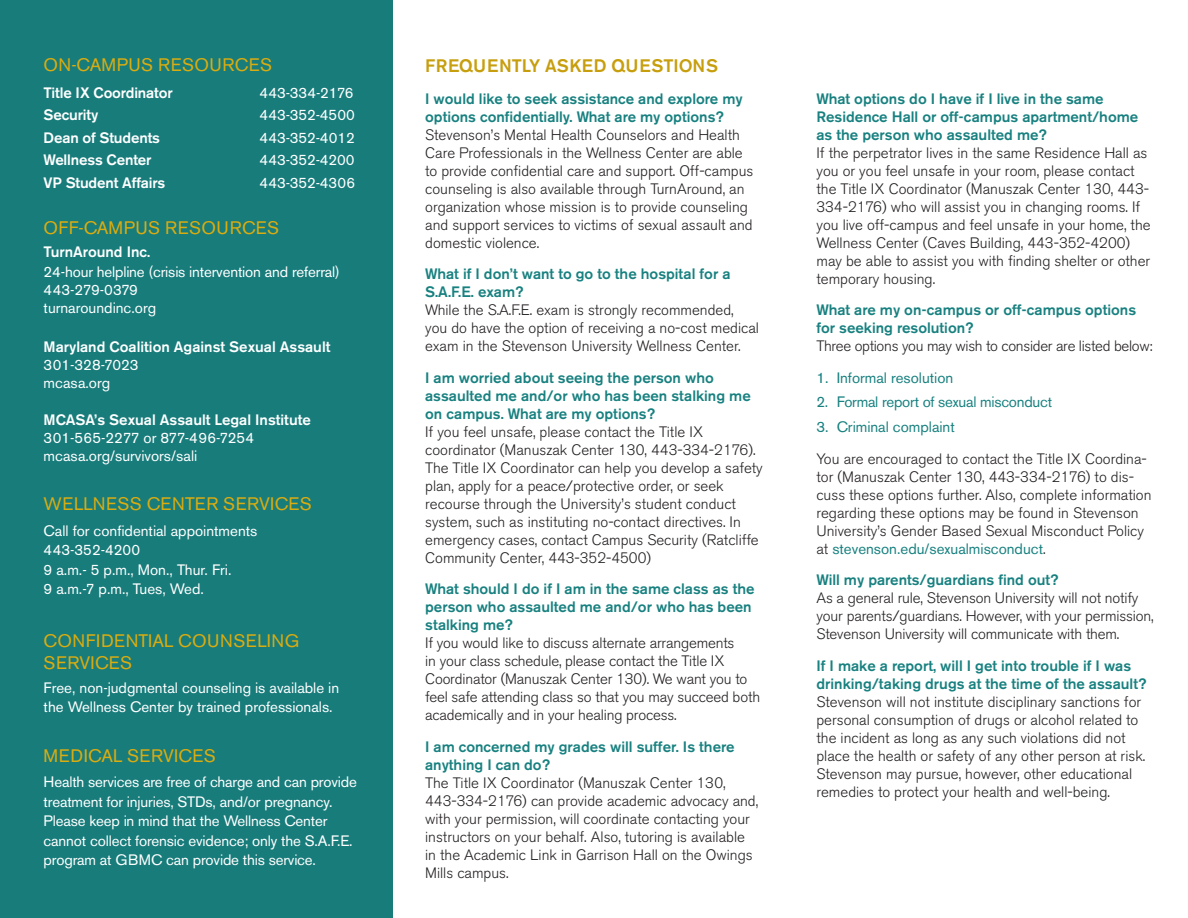
<style>
.page{position:relative;width:1188px;height:918px;background:#fff}
.page>*{position:absolute;margin:0;border:0;box-sizing:border-box;transform-origin:0 0}
.t1{font:18px/22.5px "Akzidenz Grotesk BE";letter-spacing:.02em;color:#daac10}
.t2{font:500 18px "Akzidenz Grotesk BE";color:#c79e0d}
.t3{font:300 15px/18px "Akzidenz Grotesk BE";color:#231f20}
.t4{font:500 15px/18px "Akzidenz Grotesk BE";color:#188180}
.t5{font:15px/19.5px "Akzidenz Grotesk BE";letter-spacing:-.01em;color:#fff}
.t6{font:500 15px "Akzidenz Grotesk BE";color:#fff}
.t7{font:15px "Akzidenz Grotesk BE";color:#188180}
.t8{font:300 15px "Akzidenz Grotesk BE";letter-spacing:-.02em;color:#231f20}
.s1{font-weight:400;color:#188180}
</style>
<div class="page">
<div style="left:0;top:0;width:392px;height:918px;background:#187c7b"></div>
<p class="t1" style="left:44px;top:54px;width:230px">ON-CAMPUS RESOURCES</p>
<p class="t6" style="left:44px;top:84px;width:131px">Title IX Coordinator</p>
<p class="t5" style="left:260px;top:83px;width:95px">443-334-2176</p>
<p class="t6" style="left:44px;top:106px;width:56px">Security</p>
<p class="t5" style="left:260px;top:106px;width:97px">443-352-4500</p>
<p class="t6" style="left:44px;top:129px;width:118px">Dean of Students</p>
<p class="t5" style="left:260px;top:128px;width:97px">443-352-4012</p>
<p class="t6" style="left:44px;top:151px;width:109px">Wellness Center</p>
<p class="t5" style="left:260px;top:151px;width:96px">443-352-4200</p>
<p class="t6" style="left:44px;top:174px;width:123px">VP Student Affairs</p>
<p class="t5" style="left:260px;top:173px;width:97px">443-352-4306</p>
<p class="t1" style="left:44px;top:216px;width:237px">OFF-CAMPUS RESOURCES</p>
<p class="t6" style="left:44px;top:243px;width:108px">TurnAround Inc.</p>
<p class="t5" style="left:44px;top:262px;width:298px">24-hour helpline (crisis intervention and referral)</p>
<p class="t5" style="left:44px;top:280px;width:96px">443-279-0379</p>
<p class="t5" style="left:44px;top:298px;width:114px">turnaroundinc.org</p>
<p class="t6" style="left:44px;top:337px;width:288px">Maryland Coalition Against Sexual Assault</p>
<p class="t5" style="left:44px;top:355px;width:96px">301-328-7023</p>
<p class="t5" style="left:44px;top:373px;width:68px">mcasa.org</p>
<p class="t6" style="left:44px;top:411px;width:269px">MCASA’s Sexual Assault Legal Institute</p>
<p class="t5" style="left:44px;top:428px;width:212px">301-565-2277 or 877-496-7254</p>
<p class="t5" style="left:44px;top:446px;width:155px">mcasa.org/survivors/sali</p>
<p class="t1" style="left:44px;top:492px;width:270px">WELLNESS CENTER SERVICES</p>
<p class="t5" style="left:44px;top:521px;width:215px">Call for confidential appointments</p>
<p class="t5" style="left:44px;top:540px;width:98px">443-352-4200</p>
<p class="t5" style="left:44px;top:560px;width:189px">9 a.m.- 5 p.m., Mon., Thur. Fri.</p>
<p class="t5" style="left:44px;top:579px;width:162px">9 a.m.-7 p.m., Tues, Wed.</p>
<p class="t1" style="left:44px;top:629px;width:257px">CONFIDENTIAL COUNSELING<br>SERVICES</p>
<p class="t5" style="left:44px;top:678px;width:297px">Free, non-judgmental counseling is available in the Wellness Center by trained professionals.</p>
<p class="t1" style="left:44px;top:745px;width:174px">MEDICAL SERVICES</p>
<p class="t5" style="left:44px;top:772px;width:315px">Health services are free of charge and can provide treatment for injuries, STDs, and/or pregnancy.<br>Please keep in mind that the Wellness Center cannot collect forensic evidence; only the S.A.F.E. program at GBMC can provide this service.</p>
<p class="t2" style="left:425px;top:55px;width:294px">FREQUENTLY ASKED QUESTIONS</p>
<p class="t4" style="left:425px;top:90px;width:319px">I would like to seek assistance and explore my options confidentially. What are my options?</p>
<p class="t3" style="left:425px;top:126px;width:330px">Stevenson’s Mental Health Counselors and Health Care Professionals in the Wellness Center are able to provide confidential care and support. Off-campus counseling is also available through TurnAround, an organization whose mission is to provide counseling and support services to victims of sexual assault and domestic violence.</p>
<p class="t4" style="left:425px;top:265px;width:307px">What if I don’t want to go to the hospital for a<br>S.A.F.E. exam?</p>
<p class="t3" style="left:425px;top:302px;width:335px">While the S.A.F.E. exam is strongly recommended, you do have the option of receiving a no-cost medical exam in the Stevenson University Wellness Center.</p>
<p class="t4" style="left:425px;top:369px;width:327px">I am worried about seeing the person who assaulted me and/or who has been stalking me on campus. What are my options?</p>
<p class="t3" style="left:425px;top:423px;width:339px">If you feel unsafe, please contact the Title IX coordinator (Manuszak Center 130, 443-334-2176).<br>The Title IX Coordinator can help you develop a safety plan, apply for a peace/protective order, or seek recourse through the University’s student conduct system, such as instituting no-contact directives. In emergency cases, contact Campus Security (Ratcliffe Community Center, 443-352-4500)</p>
<p class="t4" style="left:425px;top:580px;width:331px">What should I do if I am in the same class as the person who assaulted me and/or who has been stalking me?</p>
<p class="t3" style="left:425px;top:635px;width:337px">If you would like to discuss alternate arrangements<br>in your class schedule, please contact the Title IX Coordinator (Manuszak Center 130). We want you to feel safe attending class so that you may succeed both academically and in your healing process.</p>
<p class="t4" style="left:425px;top:738px;width:311px">I am concerned my grades will suffer. Is there anything I can do?</p>
<p class="t3" style="left:425px;top:774px;width:335px">The Title IX Coordinator (Manuszak Center 130, 443-334-2176) can provide academic advocacy and, with your permission, will coordinate contacting your instructors on your behalf. Also, tutoring is available in the Academic Link in Garrison Hall on the Owings Mills campus.</p>
<p class="t4" style="left:816px;top:89px;width:323px">What options do I have if I live in the same<br>Residence Hall or off-campus apartment/home as the person who assaulted me?</p>
<p class="t3" style="left:816px;top:144px;width:336px">If the perpetrator lives in the same Residence Hall as you or you feel unsafe in your room, please contact the Title IX Coordinator (Manuszak Center 130, 443- 334-2176) who will assist you in changing rooms. If you live off-campus and feel unsafe in your home, the Wellness Center (Caves Building, 443-352-4200) may be able to assist you with finding shelter or other temporary housing.</p>
<p class="t4" style="left:816px;top:301px;width:321px">What are my on-campus or off-campus options for seeking resolution?</p>
<p class="t8" style="left:816px;top:338px;width:338px">Three options you may wish to consider are listed below:</p>
<p class="t7" style="left:816px;top:369px;width:138px">1. Informal resolution</p>
<p class="t7" style="left:816px;top:393px;width:237px">2. Formal report of sexual misconduct</p>
<p class="t7" style="left:816px;top:418px;width:140px">3. Criminal complaint</p>
<p class="t3" style="left:816px;top:450px;width:337px">You are encouraged to contact the Title IX Coordina&shy;tor (Manuszak Center 130, 443-334-2176) to dis&shy;cuss these options further. Also, complete information regarding these options may be found in Stevenson University’s Gender Based Sexual Misconduct Policy at <span class="s1">stevenson.edu/sexualmisconduct</span>.</p>
<p class="t4" style="left:816px;top:571px;width:244px">Will my parents/guardians find out?</p>
<p class="t3" style="left:816px;top:589px;width:339px">As a general rule, Stevenson University will not notify your parents/guardians. However, with your permission,<br>Stevenson University will communicate with them.</p>
<p class="t4" style="left:816px;top:656px;width:331px">If I make a report, will I get into trouble if I was drinking/taking drugs at the time of the assault?</p>
<p class="t3" style="left:816px;top:693px;width:330px">Stevenson will not institute disciplinary sanctions for personal consumption of drugs or alcohol related to the incident as long as any such violations did not place the health or safety of any other person at risk.<br>Stevenson may pursue, however, other educational remedies to protect your health and well-being.</p>
</div>
